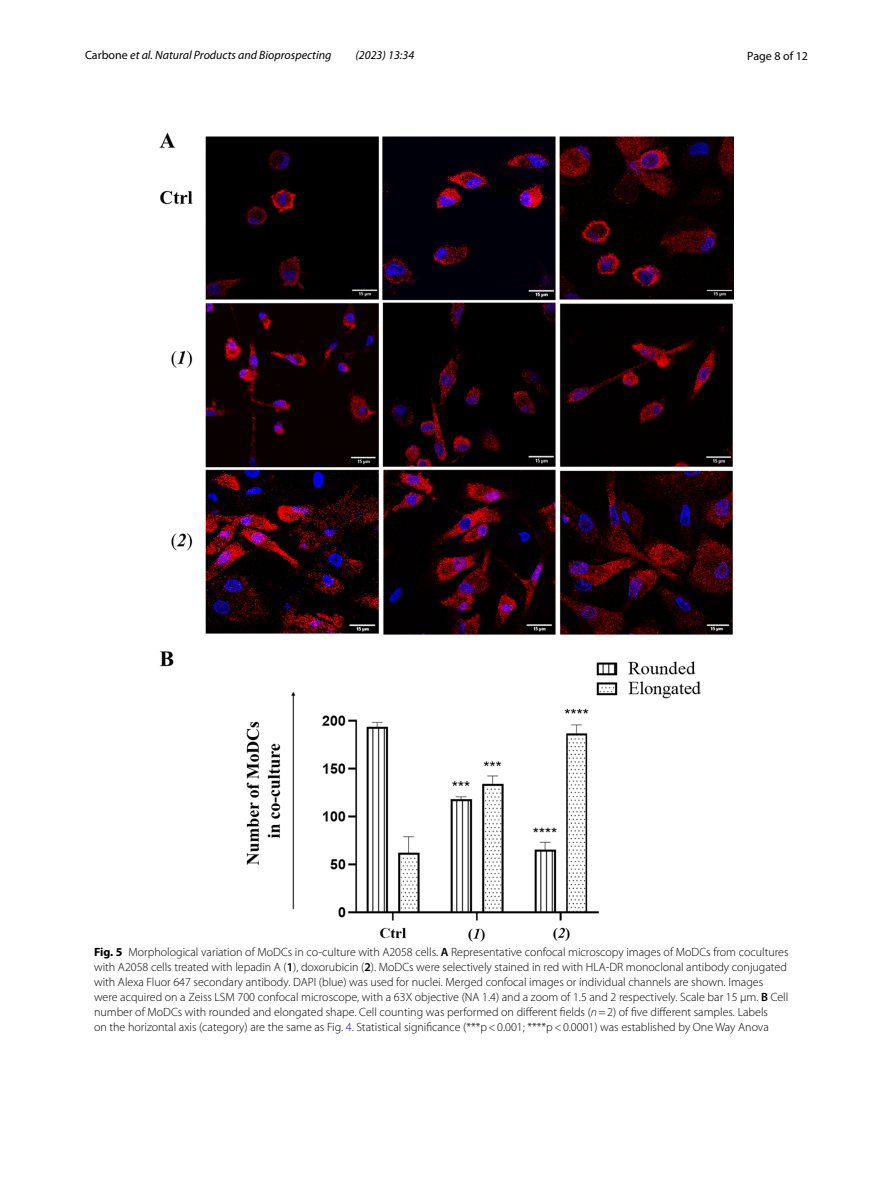
<style>
.page{position:relative;width:893px;height:1187px;background:#fff}
.page>*{position:absolute;margin:0;border:0;box-sizing:border-box;transform-origin:0 0}
.t1{font:300 12px/15px "Myriad Pro";color:#000}
.t2{font:italic 12px "Myriad Pro";color:#000}
.t3{font:12px "Myriad Pro";color:#000}
.s1{font-style:normal}
.s2{font-weight:700}
.s3{font-weight:600}
.s4{font-style:italic}
.s5{color:#00f}
</style>
<div class="page">
<img style="left:159px;top:133px;width:574px;height:808px">
<p class="t2" style="left:85px;top:48px;width:248px"><span class="s1">Carbone</span> et al. Natural Products and Bioprospecting</p>
<p class="t2" style="left:355px;top:48px;width:60px">(2023) 13:34</p>
<p class="t3" style="left:747px;top:48px;width:62px">Page 8 of 12</p>
<p class="t1" style="left:94px;top:944px;width:696px"><span class="s2">Fig. 5</span> Morphological variation of MoDCs in co-culture with A2058 cells. <span class="s3">A</span> Representative confocal microscopy images of MoDCs from cocultures with A2058 cells treated with lepadin A (<span class="s3">1</span>), doxorubicin (<span class="s3">2</span>). MoDCs were selectively stained in red with HLA-DR monoclonal antibody conjugated with Alexa Fluor 647 secondary antibody. DAPI (blue) was used for nuclei. Merged confocal images or individual channels are shown. Images were acquired on a Zeiss LSM 700 confocal microscope, with a 63X objective (NA 1.4) and a zoom of 1.5 and 2 respectively. Scale bar 15 μm. <span class="s3">B</span> Cell number of MoDCs with rounded and elongated shape. Cell counting was performed on different fields (<span class="s4">n</span>=2) of five different samples<span class="s4">.</span> Labels<br>on the horizontal axis (category) are the same as Fig. <span class="s5">4</span>. Statistical significance (***p&lt;0.001; ****p&lt;0.0001) was established by One Way Anova</p>
</div>
